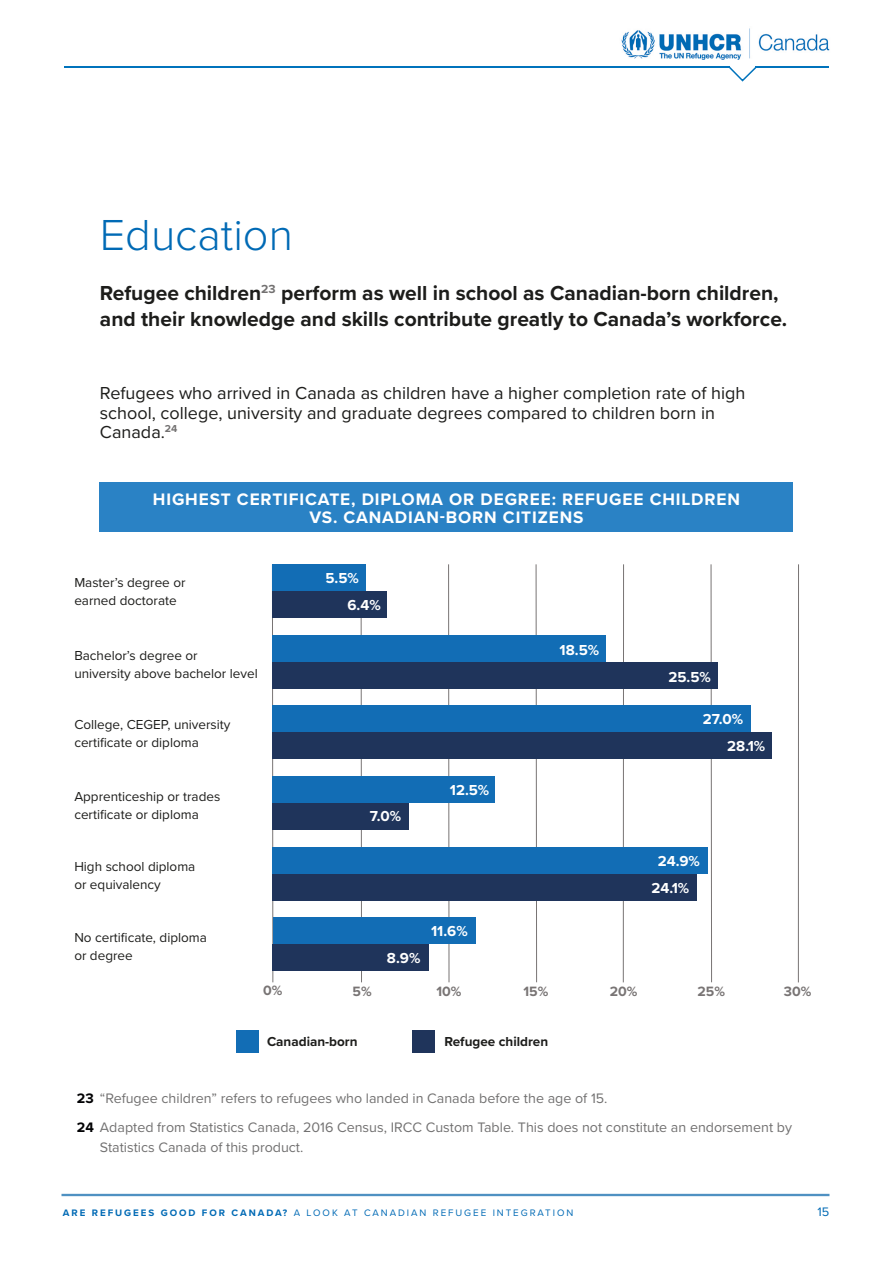
<style>
.page{position:relative;width:893px;height:1263px;background:#fff}
.page>*{position:absolute;margin:0;border:0;box-sizing:border-box;transform-origin:0 0}
.t1{font:300 45px "Proxima Nova";color:#006ab5}
.t2{font:700 21px/25.2px "Proxima Nova";color:#1d1d1b}
.t3{font:18px/19.5px "Proxima Nova";color:#1d1d1b}
.t4{font:700 17.25px/18px "Proxima Nova";letter-spacing:.05em;color:#fff;text-align:center}
.t5{font:700 15px/26.4px "Proxima Nova";color:#fff}
.t6{font:14.25px/20px "Proxima Nova";color:#727171}
.t7{font:700 13.95px "Proxima Nova";color:#787474}
.t8{font:13.5px/18px "Proxima Nova";color:#1d1d1b}
.t9{font:700 13.5px "Proxima Nova";color:#1d1d1b}
.t10{font:12.75px "Proxima Nova";color:#006ab5}
.t11{font:9.75px "Proxima Nova";letter-spacing:.2em;color:#006ab5}
.s1{font-weight:700;color:#020204}
.s2{font-weight:700}
</style>
<div class="page">
<img style="left:621px;top:28px;width:209px;height:31px">
<hr style="left:64px;top:66px;width:666px;height:2px;background:#0073bc">
<hr style="left:756px;top:66px;width:73px;height:2px;background:#0073bc">
<svg style="left:729px;top:66px;width:28px;height:16px"></svg>
<img style="left:61px;top:1193px;width:769px;height:4px">
<div style="left:100px;top:482px;width:693px;height:50px;background:#2a82c5"></div>
<svg style="left:272px;top:564px;width:527px;height:418px"></svg>
<div style="left:273px;top:944px;width:156px;height:27px;background:#1f345b"></div>
<div style="left:273px;top:917px;width:202px;height:27px;background:#126db5"></div>
<div style="left:272px;top:874px;width:425px;height:27px;background:#1f345b"></div>
<div style="left:272px;top:847px;width:435px;height:27px;background:#126db5"></div>
<div style="left:272px;top:803px;width:137px;height:27px;background:#1f345b"></div>
<div style="left:272px;top:776px;width:223px;height:27px;background:#126db5"></div>
<div style="left:272px;top:732px;width:500px;height:27px;background:#1f345b"></div>
<div style="left:272px;top:706px;width:479px;height:26px;background:#126db5"></div>
<div style="left:272px;top:662px;width:446px;height:27px;background:#1f345b"></div>
<div style="left:272px;top:635px;width:334px;height:27px;background:#126db5"></div>
<div style="left:272px;top:591px;width:115px;height:27px;background:#1f345b"></div>
<div style="left:272px;top:564px;width:94px;height:27px;background:#126db5"></div>
<div style="left:237px;top:1030px;width:22px;height:22px;background:#126db5"></div>
<div style="left:412px;top:1030px;width:22px;height:22px;background:#1f345b"></div>
<h1 class="t1" style="left:100px;top:216px;width:195px">Education</h1>
<h2 class="t2" style="left:100px;top:282px;width:689px">Refugee children<sup>23</sup> perform as well in school as Canadian-born children, and their knowledge and skills contribute greatly to Canada’s workforce.</h2>
<h3 class="t3" style="left:100px;top:384px;width:647px">Refugees who arrived in Canada as children have a higher completion rate of high school, college, university and graduate degrees compared to children born in<br>Canada.<sup>24</sup></h3>
<p class="t4" style="left:153px;top:491px;width:589px">HIGHEST CERTIFICATE, DIPLOMA OR DEGREE: REFUGEE CHILDREN<br>VS. CANADIAN-BORN CITIZENS</p>
<p class="t8" style="left:74px;top:575px;width:113px">Master’s degree or earned doctorate</p>
<p class="t8" style="left:74px;top:647px;width:185px">Bachelor’s degree or<br>university above bachelor level</p>
<p class="t8" style="left:74px;top:716px;width:158px">College, CEGEP, university certificate or diploma</p>
<p class="t8" style="left:74px;top:788px;width:148px">Apprenticeship or trades certificate or diploma</p>
<p class="t8" style="left:74px;top:858px;width:123px">High school diploma or equivalency</p>
<p class="t8" style="left:74px;top:930px;width:134px">No certificate, diploma or degree</p>
<p class="t5" style="left:348px;top:566px;width:35px;text-indent:-22px">5.5%<br>6.4%</p>
<p class="t5" style="left:370px;top:804px;width:33px">7.0%</p>
<p class="t5" style="left:450px;top:777px;width:41px">12.5%</p>
<p class="t5" style="left:387px;top:945px;width:35px">8.9%</p>
<p class="t5" style="left:431px;top:919px;width:38px">11.6%</p>
<p class="t5" style="left:560px;top:637px;width:41px">18.5%</p>
<p class="t5" style="left:668px;top:664px;width:44px">25.5%</p>
<p class="t5" style="left:727px;top:706px;width:39px;text-indent:-24px">27.0%<br>28.1%</p>
<p class="t5" style="left:651px;top:848px;width:50px;line-height:26.8px;text-indent:6px">24.9%<br>24.1%</p>
<p class="t7" style="left:263px;top:985px;width:21px">0%</p>
<p class="t7" style="left:353px;top:985px;width:21px">5%</p>
<p class="t7" style="left:436px;top:985px;width:27px">10%</p>
<p class="t7" style="left:523px;top:985px;width:26px">15%</p>
<p class="t7" style="left:610px;top:985px;width:29px">20%</p>
<p class="t7" style="left:697px;top:985px;width:29px">25%</p>
<p class="t7" style="left:784px;top:985px;width:29px">30%</p>
<p class="t9" style="left:267px;top:1035px;width:92px">Canadian-born</p>
<p class="t9" style="left:444px;top:1035px;width:105px">Refugee children</p>
<p class="t6" style="left:77px;top:1089px;width:532px"><span class="s1">23</span> “Refugee children” refers to refugees who landed in Canada before the age of 15.</p>
<p class="t6" style="left:100px;top:1118px;width:694px;text-indent:-23px"><span class="s1">24</span> Adapted from Statistics Canada, 2016 Census, IRCC Custom Table. This does not constitute an endorsement by<br>Statistics Canada of this product.</p>
<p class="t11" style="left:63px;top:1209px;width:512px"><span class="s2">ARE REFUGEES GOOD FOR CANADA?</span> A LOOK AT CANADIAN REFUGEE INTEGRATION</p>
<p class="t10" style="left:818px;top:1207px;width:13px">15</p>
</div>
